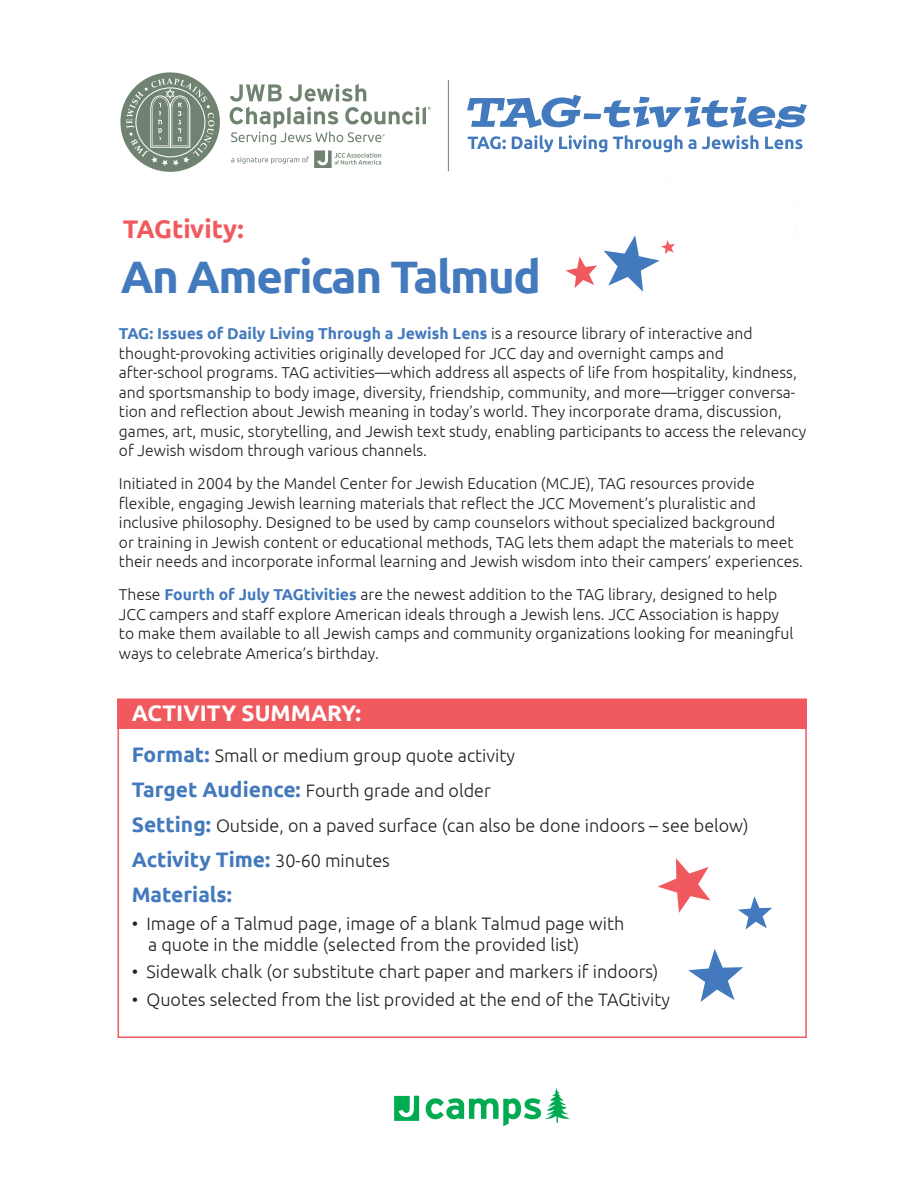
<style>
.page{position:relative;width:918px;height:1188px;background:#fff}
.page>*{position:absolute;margin:0;border:0;box-sizing:border-box;transform-origin:0 0}
.t1{font:700 45.45px "Ubuntu";letter-spacing:-.03em;color:#4379bd}
.t2{font:700 25.5px "Ubuntu";color:#f05a5e}
.t3{font:700 22.5px "Ubuntu";color:#fff}
.t4{font:700 21px/35px "Ubuntu";color:#4379bd}
.t5{font:300 18px/35px "Ubuntu";color:#231f20}
.t6{font:300 15.75px/19.5px "Ubuntu";color:#231f20}
.s1{font-weight:700;color:#4379bd}
.s2{font-weight:700;font-size:21px;color:#4379bd}
.s3{font-weight:300;font-size:18px;color:#231f20}
</style>
<div class="page">
<svg style="left:566px;top:256px;width:31px;height:32px"></svg>
<svg style="left:603px;top:235px;width:72px;height:57px"></svg>
<div style="left:118px;top:699px;width:689px;height:30px;background:#f05a5e"></div>
<div style="left:118px;top:698px;width:689px;height:340px;border:2px solid #f05a5e"></div>
<svg style="left:658px;top:858px;width:53px;height:55px"></svg>
<svg style="left:738px;top:896px;width:34px;height:34px"></svg>
<svg style="left:688px;top:949px;width:55px;height:53px"></svg>
<hr style="left:448px;top:80px;width:1px;height:91px;background:#708371">
<svg style="left:231px;top:151px;width:150px;height:17px"></svg>
<svg style="left:230px;top:84px;width:201px;height:61px"></svg>
<div style="left:120px;top:72px;width:100px;height:100px;background:#708371;border-radius:50%"></div>
<svg style="left:126px;top:78px;width:88px;height:88px"></svg>
<svg style="left:467px;top:95px;width:340px;height:34px"></svg>
<svg style="left:468px;top:135px;width:335px;height:17px"></svg>
<svg style="left:426px;top:1088px;width:144px;height:38px"></svg>
<svg style="left:394px;top:1096px;width:25px;height:25px"></svg>
<h2 class="t2" style="left:123px;top:214px;width:123px">TAGtivity:</h2>
<h1 class="t1" style="left:121px;top:249px;width:422px">An American Talmud</h1>
<p class="t6" style="left:119px;top:324px;width:689px"><span class="s1">TAG: Issues of Daily Living Through a Jewish Lens</span> is a resource library of interactive and thought-provoking activities originally developed for JCC day and overnight camps and after-school programs. TAG activities—which address all aspects of life from hospitality, kindness, and sportsmanship to body image, diversity, friendship, community, and more—trigger conversa&shy;tion and reflection about Jewish meaning in today’s world. They incorporate drama, discussion, games, art, music, storytelling, and Jewish text study, enabling participants to access the relevancy of Jewish wisdom through various channels.</p>
<p class="t6" style="left:119px;top:474px;width:686px">Initiated in 2004 by the Mandel Center for Jewish Education (MCJE), TAG resources provide flexible, engaging Jewish learning materials that reflect the JCC Movement’s pluralistic and inclusive philosophy. Designed to be used by camp counselors without specialized background<br>or training in Jewish content or educational methods, TAG lets them adapt the materials to meet their needs and incorporate informal learning and Jewish wisdom into their campers’ experiences.</p>
<p class="t6" style="left:119px;top:585px;width:676px">These <span class="s1">Fourth of July TAGtivities</span> are the newest addition to the TAG library, designed to help JCC campers and staff explore American ideals through a Jewish lens. JCC Association is happy to make them available to all Jewish camps and community organizations looking for meaningful ways to celebrate America’s birthday.</p>
<h3 class="t3" style="left:132px;top:699px;width:231px">ACTIVITY SUMMARY:</h3>
<p class="t5" style="left:132px;top:737px;width:619px"><span class="s2">Format:</span> Small or medium group quote activity<br><span class="s2">Target Audience:</span> Fourth grade and older<br><span class="s2">Setting:</span> Outside, on a paved surface (can also be done indoors – see below)</p>
<h3 class="t4" style="left:132px;top:842px;width:260px">Activity Time: <span class="s3">30-60 minutes<br></span>Materials:</h3>
<p class="t5" style="left:148px;top:912px;width:478px;line-height:21px;text-indent:-16px">• Image of a Talmud page, image of a blank Talmud page with a quote in the middle (selected from the provided list)</p>
<p class="t5" style="left:132px;top:954px;width:528px">• Sidewalk chalk (or substitute chart paper and markers if indoors)</p>
<p class="t5" style="left:132px;top:982px;width:540px">• Quotes selected from the list provided at the end of the TAGtivity</p>
</div>
